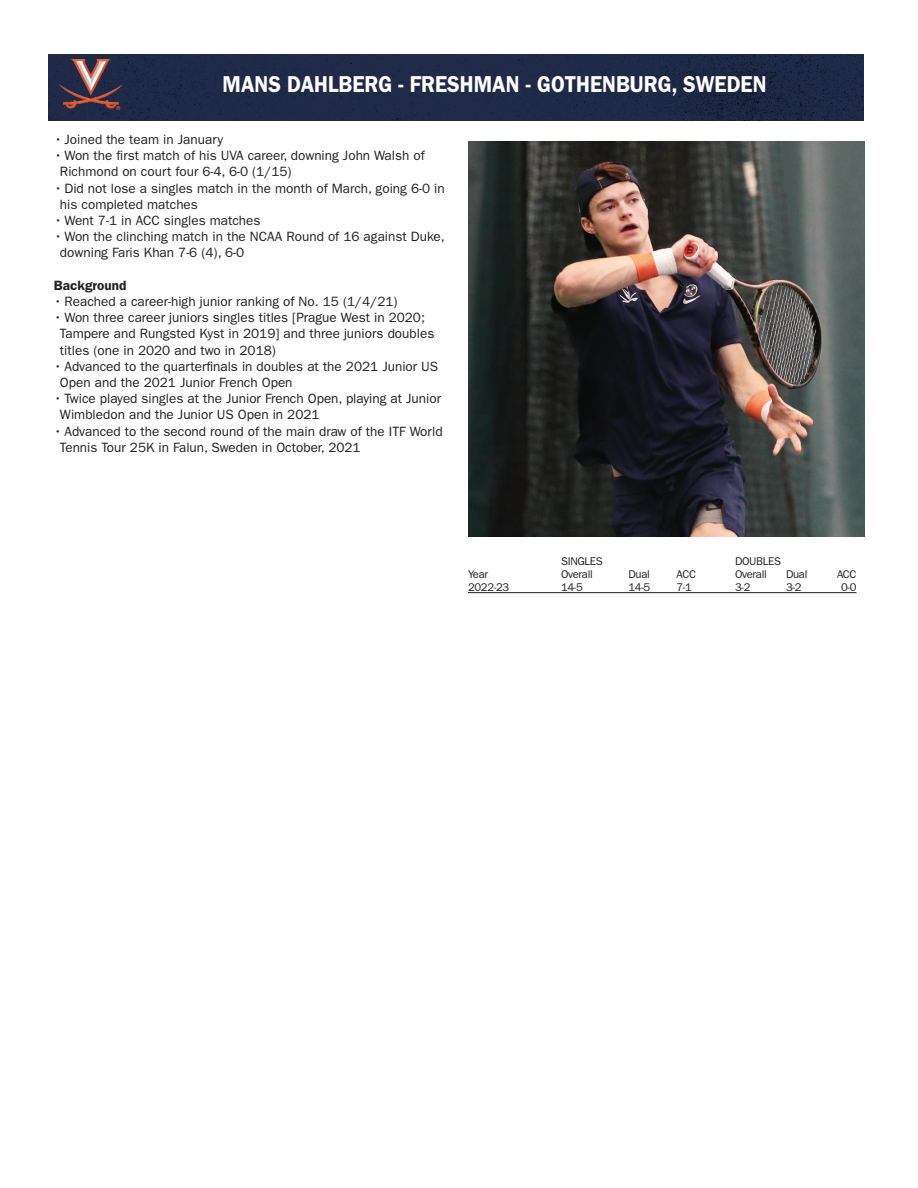
<style>
.page{position:relative;width:918px;height:1188px;background:#fff}
.page>*{position:absolute;margin:0;border:0;box-sizing:border-box;transform-origin:0 0}
.t1{font:600 23.1px "ITC Franklin Gothic Std";color:#fff;scale:.91 1}
.t2{font:13.5px/16.2px "ITC Franklin Gothic Std";color:#231f20}
.t3{font:600 13.5px "ITC Franklin Gothic Std";color:#231f20}
.t4{font:11.25px "ITC Franklin Gothic Std";letter-spacing:-.025em;color:#231f20}
</style>
<div class="page">
<img style="left:49px;top:54px;width:815px;height:67px">
<img style="left:53px;top:59px;width:75px;height:52px">
<img style="left:468px;top:142px;width:396px;height:394px">
<hr style="left:468px;top:592px;width:388px;height:1px;background:#231f20">
<h1 class="t1" style="left:223px;top:71px;width:599px">MANS DAHLBERG - FRESHMAN - GOTHENBURG, SWEDEN</h1>
<p class="t2" style="left:54px;top:131px;width:171px">• Joined the team in January</p>
<p class="t2" style="left:60px;top:148px;width:366px;text-indent:-6px">• Won the first match of his UVA career, downing John Walsh of<br>Richmond on court four 6-4, 6-0 (1/15)</p>
<p class="t2" style="left:60px;top:180px;width:386px;text-indent:-6px">• Did not lose a singles match in the month of March, going 6-0 in his completed matches</p>
<p class="t2" style="left:54px;top:212px;width:208px">• Went 7-1 in ACC singles matches</p>
<p class="t2" style="left:60px;top:229px;width:386px;text-indent:-6px">• Won the clinching match in the NCAA Round of 16 against Duke, downing Faris Khan 7-6 (4), 6-0</p>
<p class="t3" style="left:54px;top:277px;width:74px">Background</p>
<p class="t2" style="left:54px;top:293px;width:345px">• Reached a career-high junior ranking of No. 15 (1/4/21)</p>
<p class="t2" style="left:60px;top:310px;width:376px;text-indent:-6px">• Won three career juniors singles titles [Prague West in 2020;<br>Tampere and Rungsted Kyst in 2019] and three juniors doubles titles (one in 2020 and two in 2018)</p>
<p class="t2" style="left:60px;top:358px;width:380px;text-indent:-6px">• Advanced to the quarterfinals in doubles at the 2021 Junior US<br>Open and the 2021 Junior French Open</p>
<p class="t2" style="left:60px;top:391px;width:383px;text-indent:-6px">• Twice played singles at the Junior French Open, playing at Junior<br>Wimbledon and the Junior US Open in 2021</p>
<p class="t2" style="left:60px;top:423px;width:384px;text-indent:-6px">• Advanced to the second round of the main draw of the ITF World<br>Tennis Tour 25K in Falun, Sweden in October, 2021</p>
<p class="t4" style="left:561px;top:555px;width:43px">SINGLES</p>
<p class="t4" style="left:735px;top:555px;width:48px">DOUBLES</p>
<p class="t4" style="left:468px;top:568px;width:22px">Year</p>
<p class="t4" style="left:561px;top:568px;width:33px">Overall</p>
<p class="t4" style="left:629px;top:568px;width:23px">Dual</p>
<p class="t4" style="left:677px;top:568px;width:21px">ACC</p>
<p class="t4" style="left:735px;top:568px;width:33px">Overall</p>
<p class="t4" style="left:786px;top:568px;width:23px">Dual</p>
<p class="t4" style="left:837px;top:568px;width:21px">ACC</p>
<p class="t4" style="left:468px;top:581px;width:43px">2022-23</p>
<p class="t4" style="left:561px;top:581px;width:23px">14-5</p>
<p class="t4" style="left:629px;top:581px;width:23px">14-5</p>
<p class="t4" style="left:677px;top:581px;width:17px">7-1</p>
<p class="t4" style="left:735px;top:581px;width:17px">3-2</p>
<p class="t4" style="left:786px;top:581px;width:17px">3-2</p>
<p class="t4" style="left:841px;top:581px;width:17px">0-0</p>
</div>
